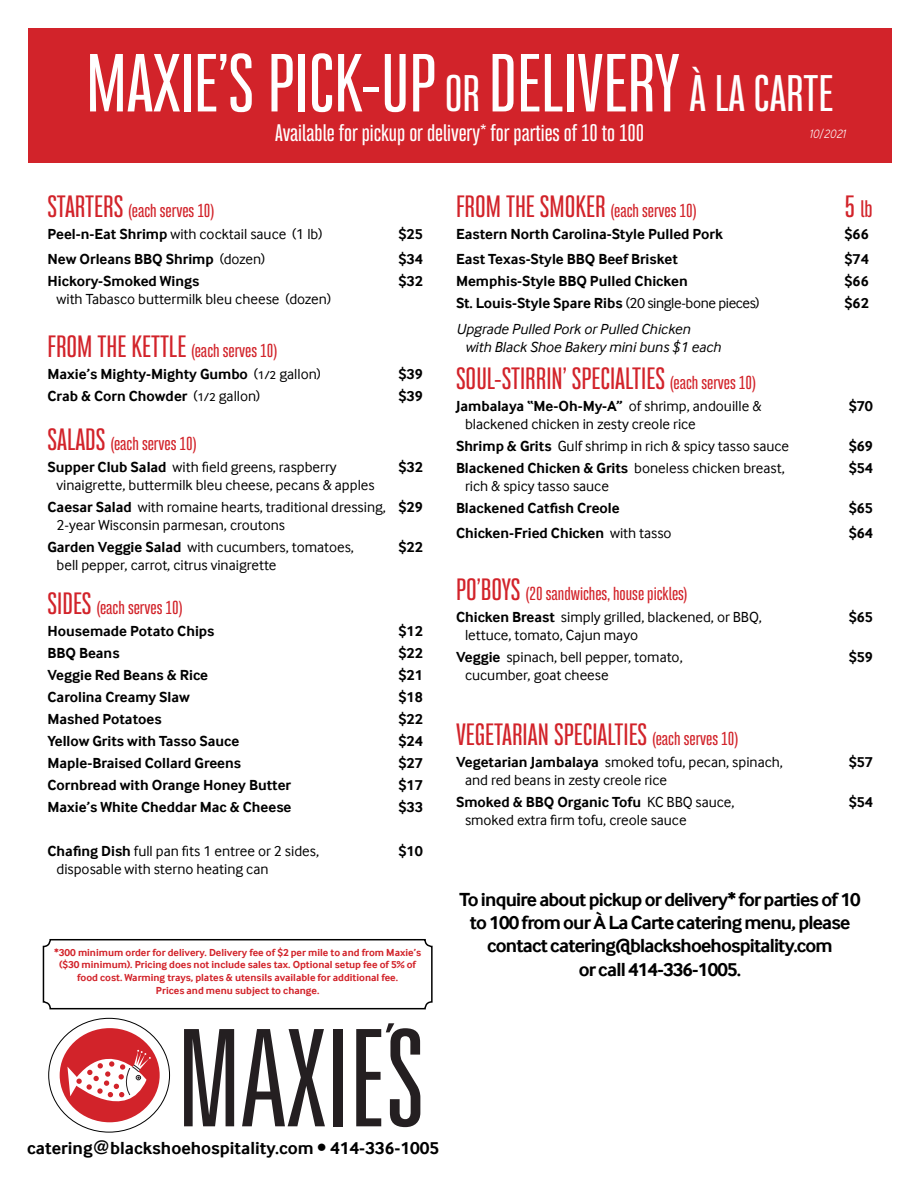
<style>
.page{position:relative;width:918px;height:1188px;background:#fff}
.page>*{position:absolute;margin:0;border:0;box-sizing:border-box;transform-origin:0 0}
.t1{font:500 72px "Bw Stretch";color:#fff}
.t2{font:500 27px "Bw Stretch";color:#d2232a}
.t3{font:500 21px "Bw Stretch";color:#fff}
.t4{font:500 21px "Bw Stretch";color:#d2232a}
.t5{font:700 19.5px/23.4px "Inter Face";letter-spacing:-.04em;color:#000;text-align:center}
.t6{font:700 18px "Inter Face";color:#000}
.t7{font:500 16.5px "Bw Stretch";color:#d2232a}
.t8{font:15px/18px "Inter Face";color:#000}
.t9{font:700 15px "Inter Face";color:#000}
.t10{font:italic 15px/18px "Inter Face";color:#000}
.t11{font:italic 12px "Aaux Next";color:#fff}
.t12{font:700 10.5px/12.6px "Inter Face";color:#d2232a;text-align:center}
.s1{font-size:45px}
.s2{font-size:27px}
.s3{font-weight:700}
.s4{font-weight:400}
.s5{font-size:16.5px}
.s6{font-family:"Helvetica"}
</style>
<div class="page">
<div style="left:28px;top:28px;width:864px;height:135px;background:#d2232a"></div>
<svg style="left:184px;top:1029px;width:50px;height:97px"></svg>
<svg style="left:242px;top:1029px;width:83px;height:97px"></svg>
<div style="left:333px;top:1029px;width:9px;height:97px;background:#241f21"></div>
<svg style="left:356px;top:1023px;width:64px;height:104px"></svg>
<div style="left:60px;top:1028px;width:100px;height:94px;background:#d2232a;border-radius:50%"></div>
<svg style="left:67px;top:1050px;width:84px;height:74px"></svg>
<div style="left:43px;top:939px;width:390px;height:70px;border:2px solid #000;border-radius:7px"></div>
<h1 class="t1" style="left:86px;top:37px;width:749px">MAXIE’S PICK-UP <span class="s1">OR</span> DELIVERY <span class="s1">À LA CARTE</span></h1>
<h3 class="t3" style="left:275px;top:119px;width:371px">Available for pickup or delivery* for parties of 10 to 100</h3>
<p class="t11" style="left:810px;top:126px;width:38px">10/2021</p>
<p class="t7" style="left:48px;top:199px;width:168px"><span class="s2">STARTERS</span> (each serves 10)</p>
<p class="t8" style="left:48px;top:224px;width:276px"><span class="s3">Peel-n-Eat Shrimp</span> with cocktail sauce (1 lb)</p>
<p class="t9" style="left:399px;top:225px;width:26px">$25</p>
<p class="t9" style="left:48px;top:250px;width:219px">New Orleans BBQ Shrimp <span class="s4">(dozen)</span></p>
<p class="t9" style="left:399px;top:250px;width:26px">$34</p>
<p class="t9" style="left:48px;top:272px;width:154px">Hickory-Smoked Wings</p>
<p class="t8" style="left:57px;top:290px;width:276px">with Tabasco buttermilk bleu cheese (dozen)</p>
<p class="t9" style="left:399px;top:272px;width:26px">$32</p>
<p class="t7" style="left:48px;top:339px;width:231px"><span class="s2">FROM THE KETTLE</span> (each serves 10)</p>
<p class="t9" style="left:48px;top:365px;width:275px">Maxie’s Mighty-Mighty Gumbo <span class="s4">(1/2 gallon)</span></p>
<p class="t9" style="left:399px;top:365px;width:26px">$39</p>
<p class="t9" style="left:48px;top:387px;width:214px">Crab &amp; Corn Chowder <span class="s4">(1/2 gallon)</span></p>
<p class="t9" style="left:399px;top:387px;width:26px">$39</p>
<p class="t7" style="left:48px;top:433px;width:150px"><span class="s2">SALADS</span> (each serves 10)</p>
<p class="t8" style="left:57px;top:458px;width:320px;text-indent:-9px"><span class="s3">Supper Club Salad</span> with field greens, raspberry vinaigrette, buttermilk bleu cheese, pecans &amp; apples</p>
<p class="t9" style="left:399px;top:458px;width:26px">$32</p>
<p class="t8" style="left:57px;top:498px;width:331px;text-indent:-9px"><span class="s3">Caesar Salad</span> with romaine hearts, traditional dressing,<br>2-year Wisconsin parmesan, croutons</p>
<p class="t9" style="left:399px;top:498px;width:26px">$29</p>
<p class="t8" style="left:57px;top:538px;width:299px;text-indent:-9px"><span class="s3">Garden Veggie Salad</span> with cucumbers, tomatoes, bell pepper, carrot, citrus vinaigrette</p>
<p class="t9" style="left:399px;top:538px;width:26px">$22</p>
<p class="t7" style="left:48px;top:597px;width:136px"><span class="s2">SIDES</span> (each serves 10)</p>
<p class="t9" style="left:48px;top:622px;width:169px">Housemade Potato Chips</p>
<p class="t9" style="left:399px;top:622px;width:26px">$12</p>
<p class="t9" style="left:48px;top:644px;width:74px">BBQ Beans</p>
<p class="t9" style="left:399px;top:644px;width:26px">$22</p>
<p class="t9" style="left:48px;top:666px;width:162px">Veggie Red Beans &amp; Rice</p>
<p class="t9" style="left:399px;top:666px;width:26px">$21</p>
<p class="t9" style="left:48px;top:688px;width:144px">Carolina Creamy Slaw</p>
<p class="t9" style="left:399px;top:688px;width:26px">$18</p>
<p class="t9" style="left:48px;top:710px;width:116px">Mashed Potatoes</p>
<p class="t9" style="left:399px;top:710px;width:26px">$22</p>
<p class="t9" style="left:48px;top:732px;width:193px">Yellow Grits with Tasso Sauce</p>
<p class="t9" style="left:399px;top:732px;width:26px">$24</p>
<p class="t9" style="left:48px;top:754px;width:195px">Maple-Braised Collard Greens</p>
<p class="t9" style="left:399px;top:754px;width:26px">$27</p>
<p class="t9" style="left:48px;top:776px;width:245px">Cornbread with Orange Honey Butter</p>
<p class="t9" style="left:399px;top:776px;width:26px">$17</p>
<p class="t9" style="left:48px;top:798px;width:246px">Maxie’s White Cheddar Mac &amp; Cheese</p>
<p class="t9" style="left:399px;top:798px;width:26px">$33</p>
<p class="t8" style="left:57px;top:842px;width:264px;text-indent:-9px"><span class="s3">Chafing Dish</span> full pan fits 1 entree or 2 sides, disposable with sterno heating can</p>
<p class="t9" style="left:399px;top:842px;width:26px">$10</p>
<p class="t12" style="left:54px;top:946px;width:369px">*300 minimum order for delivery. Delivery fee of $2 per mile to and from Maxie’s ($30 minimum). Pricing does not include sales tax. Optional setup fee of 5% of food cost. Warming trays, plates &amp; utensils available for additional fee.<br>Prices and menu subject to change.</p>
<p class="t7" style="left:456px;top:199px;width:242px"><span class="s2">FROM THE SMOKER</span> (each serves 10)</p>
<h3 class="t4" style="left:844px;top:195px;width:30px"><span class="s2">5</span> lb</h3>
<p class="t9" style="left:456px;top:225px;width:269px">Eastern North Carolina-Style Pulled Pork</p>
<p class="t9" style="left:844px;top:225px;width:26px">$66</p>
<p class="t9" style="left:456px;top:250px;width:223px">East Texas-Style BBQ Beef Brisket</p>
<p class="t9" style="left:844px;top:250px;width:26px">$74</p>
<p class="t9" style="left:456px;top:272px;width:233px">Memphis-Style BBQ Pulled Chicken</p>
<p class="t9" style="left:844px;top:272px;width:26px">$66</p>
<p class="t9" style="left:456px;top:294px;width:305px">St. Louis-Style Spare Ribs <span class="s4">(20 single-bone pieces)</span></p>
<p class="t9" style="left:844px;top:294px;width:26px">$62</p>
<p class="t10" style="left:465px;top:319px;width:257px;text-indent:-9px">Upgrade Pulled Pork or Pulled Chicken<br>with Black Shoe Bakery mini buns $1 each</p>
<h2 class="t2" style="left:456px;top:361px;width:301px">SOUL-STIRRIN’ SPECIALTIES <span class="s5">(each serves 10)</span></h2>
<p class="t8" style="left:465px;top:397px;width:298px;text-indent:-9px"><span class="s3">Jambalaya “Me-Oh-My-A”</span> of shrimp, andouille &amp; blackened chicken in zesty creole rice</p>
<p class="t9" style="left:849px;top:397px;width:26px">$70</p>
<p class="t8" style="left:456px;top:437px;width:335px"><span class="s3">Shrimp &amp; Grits</span> Gulf shrimp in rich &amp; spicy tasso sauce</p>
<p class="t9" style="left:849px;top:437px;width:26px">$69</p>
<p class="t8" style="left:465px;top:459px;width:321px;text-indent:-9px"><span class="s3">Blackened Chicken &amp; Grits</span> boneless chicken breast, rich &amp; spicy tasso sauce</p>
<p class="t9" style="left:849px;top:459px;width:26px">$54</p>
<p class="t9" style="left:456px;top:499px;width:165px">Blackened Catfish Creole</p>
<p class="t9" style="left:849px;top:499px;width:26px">$65</p>
<p class="t9" style="left:456px;top:524px;width:217px">Chicken-Fried Chicken <span class="s4">with tasso</span></p>
<p class="t9" style="left:849px;top:524px;width:26px">$64</p>
<p class="t7" style="left:456px;top:583px;width:233px"><span class="s2">PO’BOYS</span> (20 sandwiches, house pickles)</p>
<p class="t8" style="left:465px;top:608px;width:299px;text-indent:-9px"><span class="s3">Chicken Breast</span> simply grilled, blackened, or BBQ, lettuce, tomato, Cajun mayo</p>
<p class="t9" style="left:849px;top:608px;width:26px">$65</p>
<p class="t8" style="left:465px;top:648px;width:219px;text-indent:-9px"><span class="s3">Veggie</span> spinach, bell pepper, tomato, cucumber, goat cheese</p>
<p class="t9" style="left:849px;top:648px;width:26px">$59</p>
<h2 class="t2" style="left:456px;top:717px;width:284px">VEGETARIAN SPECIALTIES <span class="s5">(each serves 10)</span></h2>
<p class="t8" style="left:465px;top:752px;width:320px;text-indent:-9px"><span class="s3">Vegetarian Jambalaya</span> smoked tofu, pecan, spinach, and red beans in zesty creole rice</p>
<p class="t9" style="left:849px;top:753px;width:26px">$57</p>
<p class="t8" style="left:465px;top:792px;width:271px;text-indent:-9px"><span class="s3">Smoked &amp; BBQ Organic Tofu</span> KC BBQ sauce, smoked extra firm tofu, creole sauce</p>
<p class="t9" style="left:849px;top:793px;width:26px">$54</p>
<h3 class="t5" style="left:459px;top:887px;width:403px">To inquire about pickup or delivery* for parties of 10 to 100 from our À La Carte catering menu, please contact catering@blackshoehospitality.com<br>or call 414-336-1005.</h3>
<p class="t6" style="left:27px;top:1138px;width:414px">catering<span class="s6">@</span>blackshoehospitality.com • 414-336-1005</p>
</div>
